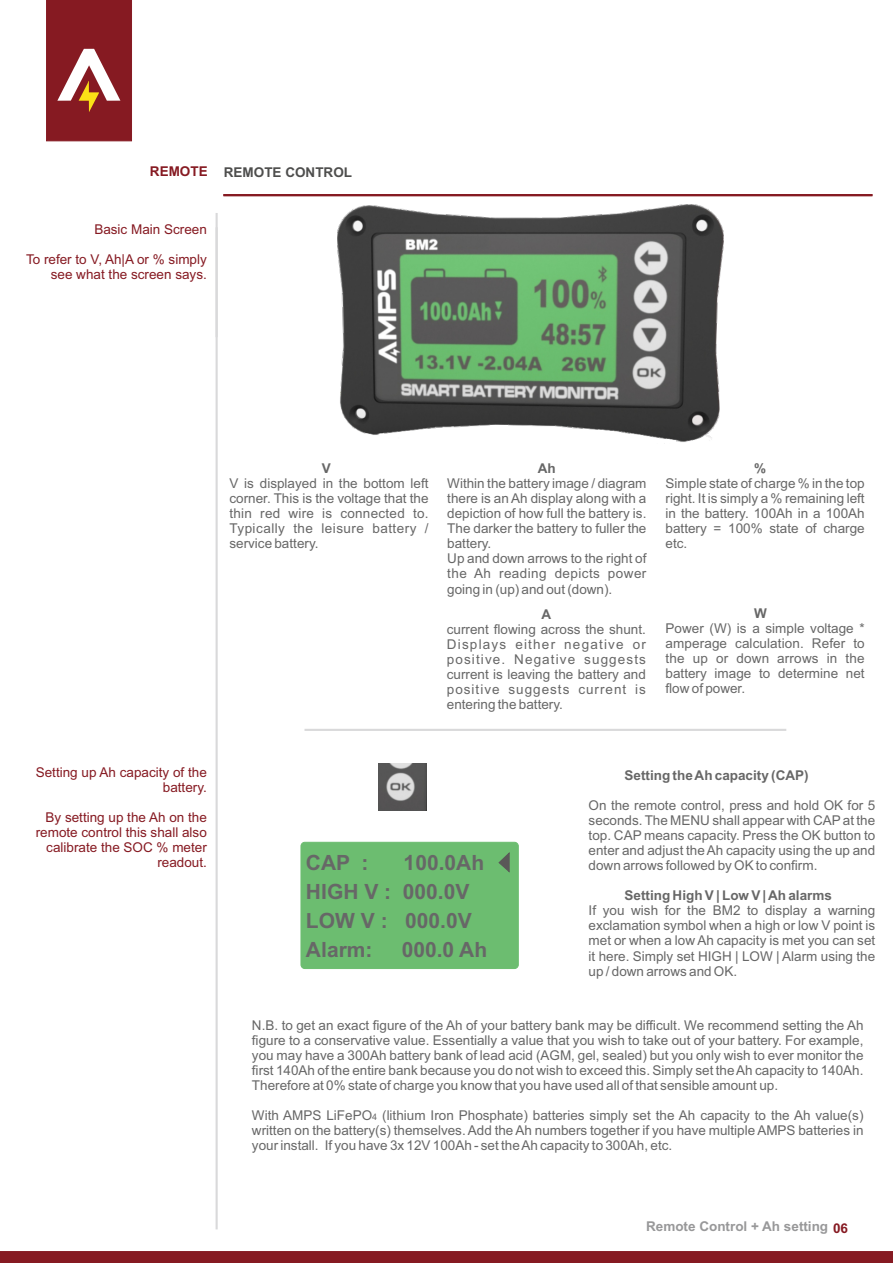
<style>
.page{position:relative;width:893px;height:1263px;background:#fff}
.page>*{position:absolute;margin:0;border:0;box-sizing:border-box;transform-origin:0 0}
.t1{font:700 21px/29.1px "Arial";color:#676767}
.t2{font:13.5px/15.1px "Arial";color:#676767;text-align:justify}
.t3{font:13.5px/15.1px "Arial";color:#861a22;text-align:right}
.t4{font:700 13.5px "Arial";color:#676767}
.t5{font:700 13.5px "Arial";color:#989899}
.t6{font:700 13.5px "Arial";color:#4e4e4d}
.s1{color:#861a22}
.s2{font-size:9px}
</style>
<div class="page">
<hr style="left:223px;top:194px;width:649px;height:2px;background:#861a22">
<div style="left:0;top:1251px;width:893px;height:12px;background:#861a22"></div>
<hr style="left:216px;top:227px;width:2px;height:1002px;background:#d9d9da">
<hr style="left:216px;top:213px;width:2px;height:124px;background:#d9d9da">
<hr style="left:304px;top:729px;width:482px;height:2px;background:#d9d9da">
<svg style="left:46px;top:0;width:86px;height:142px;background:#953639"></svg>
<img style="left:337px;top:205px;width:387px;height:237px">
<div style="left:301px;top:842px;width:218px;height:127px;background:#6cbd70;border:1px solid #6cbd70;border-radius:4px"></div>
<svg style="left:498px;top:852px;width:12px;height:21px"></svg>
<img style="left:379px;top:763px;width:48px;height:47px">
<p class="t6" style="left:150px;top:167px;width:204px"><span class="s1">REMOTE</span> REMOTE CONTROL</p>
<p class="t3" style="left:94px;top:222px;width:114px">Basic Main Screen</p>
<p class="t3" style="left:26px;top:253px;width:182px">To refer to V, Ah|A or % simply see what the screen says.</p>
<p class="t3" style="left:36px;top:765px;width:173px">Setting up Ah capacity of the battery.</p>
<p class="t3" style="left:36px;top:811px;width:173px">By setting up the Ah on the remote control this shall also calibrate the SOC % meter readout.</p>
<p class="t4" style="left:322px;top:463px;width:11px">V</p>
<p class="t2" style="left:229px;top:477px;width:201px">V is displayed in the bottom left corner. This is the voltage that the thin red wire is connected to.<br>Typically the leisure battery / service battery.</p>
<p class="t4" style="left:538px;top:463px;width:19px">Ah</p>
<p class="t2" style="left:447px;top:477px;width:201px;text-align:left">Within the battery image / diagram there is an Ah display along with a depiction of how full the battery is.<br>The darker the battery to fuller the battery.<br>Up and down arrows to the right of the Ah reading depicts power going in (up) and out (down).</p>
<p class="t4" style="left:542px;top:609px;width:11px">A</p>
<p class="t2" style="left:447px;top:623px;width:201px">current flowing across the shunt.<br>Displays either negative or positive. Negative suggests current is leaving the battery and positive suggests current is entering the battery.</p>
<p class="t4" style="left:754px;top:463px;width:14px">%</p>
<p class="t2" style="left:666px;top:477px;width:201px">Simple state of charge % in the top right. It is simply a % remaining left in the battery. 100Ah in a 100Ah battery = 100% state of charge etc.</p>
<p class="t4" style="left:754px;top:608px;width:14px">W</p>
<p class="t2" style="left:666px;top:622px;width:201px">Power (W) is a simple voltage * amperage calculation. Refer to the up or down arrows in the battery image to determine net flow of power.</p>
<h1 class="t1" style="left:306px;top:850px;width:64px">CAP :</h1>
<h1 class="t1" style="left:306px;top:850px;width:180px;text-indent:98px">100.0Ah<br>HIGH V : 000.0V<br>LOW V : 000.0V<br>Alarm:</h1>
<h1 class="t1" style="left:402px;top:937px;width:87px">000.0 Ah</h1>
<p class="t4" style="left:625px;top:770px;width:186px">Setting the Ah capacity (CAP)</p>
<p class="t2" style="left:589px;top:799px;width:288px">On the remote control, press and hold OK for 5 seconds. The MENU shall appear with CAPat the top. CAP means capacity. Press the OK button to enter and adjust the Ah capacity using the up and down arrows followed by OK to confirm.</p>
<p class="t4" style="left:625px;top:890px;width:209px">Setting High V | Low V | Ah alarms</p>
<p class="t2" style="left:589px;top:904px;width:288px">If you wish for the BM2 to display a warning exclamation symbol when a high or low V point is met or when a low Ah capacity is met you can set it here. Simply set HIGH | LOW | Alarm using the up / down arrows and OK.</p>
<p class="t2" style="left:252px;top:1018px;width:613px">N.B. to get an exact figure of the Ah of your battery bank may be difficult. We recommend setting the Ah figure to a conservative value. Essentially a value that you wish to take out of your battery. For example, you may have a 300Ah battery bank of lead acid (AGM, gel, sealed) but you only wish to ever monitor the first 140Ah of the entire bank because you do not wish to exceed this. Simply set the Ah capacity to 140Ah.<br>Therefore at 0% state of charge you know that you have used all of that sensible amount up.</p>
<p class="t2" style="left:252px;top:1109px;width:613px">With AMPS LiFePO<span class="s2">4</span> (lithium Iron Phosphate) batteries simply set the Ah capacity to the Ah value(s) written on the battery(s) themselves. Add the Ah numbers together if you have multiple AMPS batteries in your install. If you have 3x 12V 100Ah - set the Ah capacity to 300Ah, etc.</p>
<p class="t5" style="left:646px;top:1221px;width:204px">Remote Control + Ah setting <span class="s1">06</span></p>
</div>
